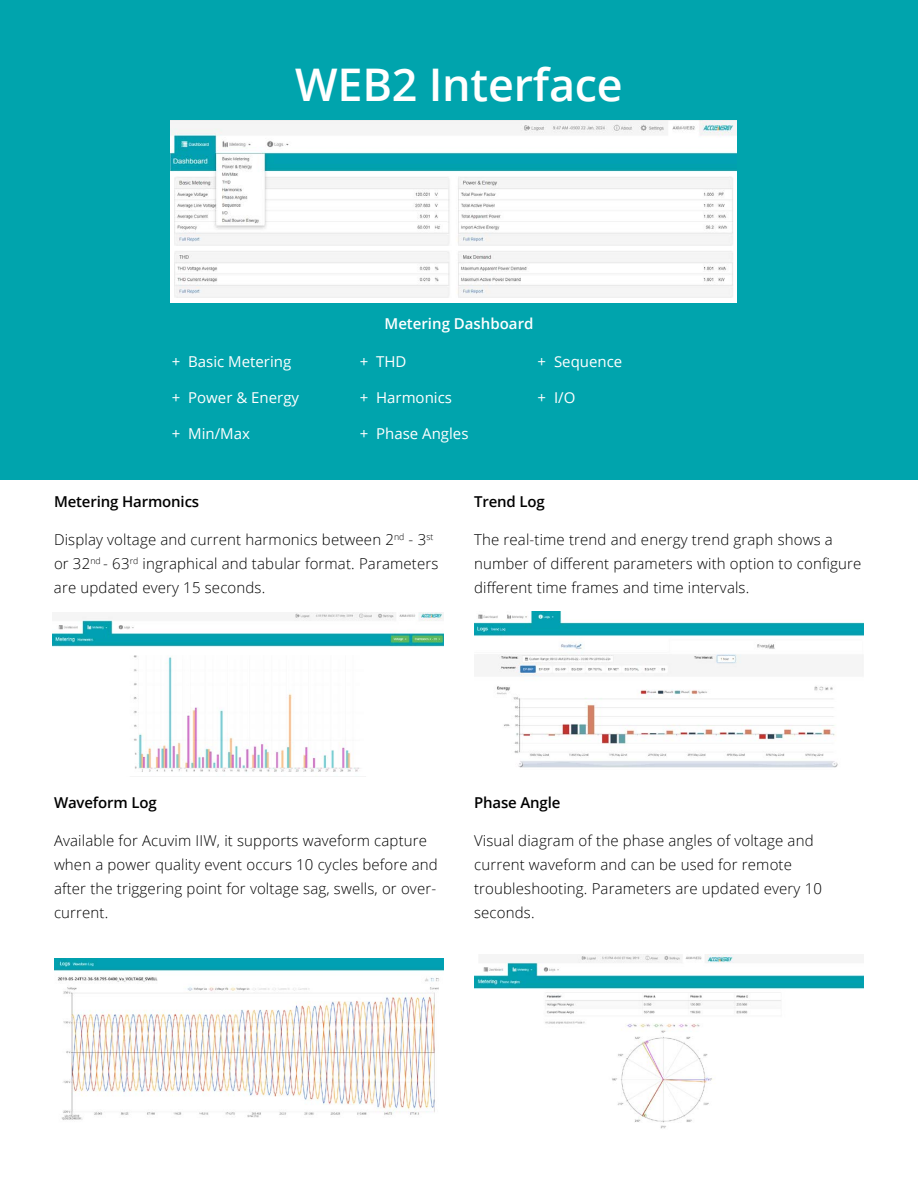
<style>
.page{position:relative;width:918px;height:1188px;background:#fff}
.page>*{position:absolute;margin:0;border:0;box-sizing:border-box;transform-origin:0 0}
.t1{font:600 45px "Open Sans";letter-spacing:-.005em;color:#fff}
.t2{font:300 15px/24px "Open Sans";letter-spacing:.01em;color:#000}
.t3{font:15px "Open Sans";color:#fff}
.t4{font:600 15px "Open Sans";letter-spacing:-.01em;color:#000}
.t5{font:600 15px "Open Sans";color:#fff}
</style>
<div class="page">
<div style="left:0;top:0;width:918px;height:480px;background:#00a4ad"></div>
<img style="left:474px;top:955px;width:390px;height:174px">
<img style="left:474px;top:612px;width:390px;height:156px">
<img style="left:171px;top:120px;width:565px;height:183px">
<img style="left:53px;top:612px;width:390px;height:165px">
<img style="left:54px;top:958px;width:390px;height:162px">
<h1 class="t1" style="left:295px;top:53px;width:329px">WEB2 Interface</h1>
<p class="t3" style="left:172px;top:351px;width:121px">+ Basic Metering</p>
<p class="t3" style="left:172px;top:387px;width:129px">+ Power &amp; Energy</p>
<p class="t3" style="left:172px;top:423px;width:80px">+ Min/Max</p>
<p class="t5" style="left:385px;top:314px;width:150px">Metering Dashboard</p>
<p class="t3" style="left:360px;top:351px;width:48px">+ THD</p>
<p class="t3" style="left:360px;top:387px;width:94px">+ Harmonics</p>
<p class="t3" style="left:360px;top:423px;width:110px">+ Phase Angles</p>
<p class="t3" style="left:538px;top:351px;width:86px">+ Sequence</p>
<p class="t3" style="left:538px;top:387px;width:39px">+ I/O</p>
<p class="t4" style="left:54px;top:491px;width:147px">Metering Harmonics</p>
<p class="t2" style="left:54px;top:527px;width:386px">Display voltage and current harmonics between 2<sup>nd</sup> - 3<sup>st </sup>or 32<sup>nd</sup> - 63<sup>rd</sup> ingraphical and tabular format. Parameters are updated every 15 seconds.</p>
<p class="t4" style="left:474px;top:491px;width:72px">Trend Log</p>
<p class="t2" style="left:474px;top:527px;width:389px">The real-time trend and energy trend graph shows a number of different parameters with option to configure different time frames and time intervals.</p>
<p class="t4" style="left:54px;top:792px;width:104px">Waveform Log</p>
<p class="t2" style="left:54px;top:828px;width:385px">Available for Acuvim IIW, it supports waveform capture when a power quality event occurs 10 cycles before and after the triggering point for voltage sag, swells, or over&shy;current.</p>
<p class="t4" style="left:474px;top:792px;width:88px">Phase Angle</p>
<p class="t2" style="left:474px;top:828px;width:349px">Visual diagram of the phase angles of voltage and current waveform and can be used for remote troubleshooting. Parameters are updated every 10 seconds.</p>
</div>
